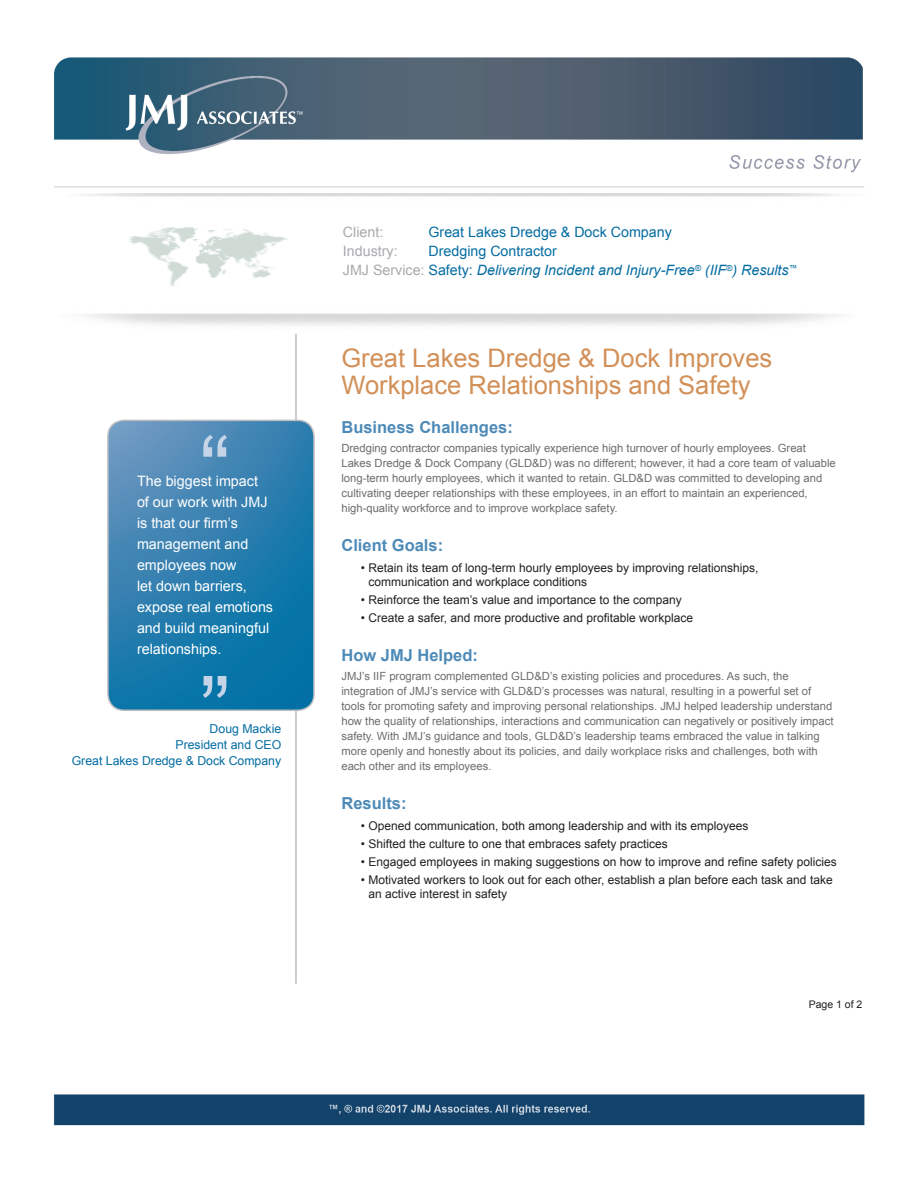
<style>
.page{position:relative;width:918px;height:1188px;background:#fff}
.page>*{position:absolute;margin:0;border:0;box-sizing:border-box;transform-origin:0 0}
.t1{font:93px "Arial";color:#c5d4e7}
.t2{font:25.5px/27px "Arial";color:#d29058}
.t3{font:700 16.5px "Arial";color:#4d8ab7}
.t4{font:14.25px/21px "Arial";color:#fff}
.t5{font:italic 14.25px/19px "Arial";color:#046ca1}
.t6{font:14.25px "Arial";color:#046ca1}
.t7{font:14.25px "Arial";color:#a8a9ad}
.t8{font:12.3px/16.4px "Arial";color:#046ca1;text-align:right}
.t9{font:12px/13.5px "Arial";color:#231f20}
.t10{font:11.25px/15px "Arial";color:#6c6d70}
.t11{font:10.5px "Arial";color:#231f20}
.s1{font-style:normal}
.s2{font-style:normal;color:#a8a9ad}
</style>
<div class="page">
<img style="left:129px;top:227px;width:159px;height:60px">
<hr style="left:295px;top:334px;width:2px;height:650px;background:#bcbdc0">
<svg style="left:107px;top:419px;width:208px;height:291px;background:#2f81b0"></svg>
<img style="left:54px;top:57px;width:810px;height:131px">
<img style="left:53px;top:1094px;width:812px;height:32px">
<h1 class="t1" style="left:200px;top:418px;width:32px">“</h1>
<p class="t4" style="left:137px;top:471px;width:138px">The biggest impact of our work with JMJ is that our firm’s management and employees now<br>let down barriers, expose real emotions and build meaningful relationships.</p>
<h1 class="t1" style="left:200px;top:658px;width:32px">”</h1>
<p class="t8" style="left:72px;top:720px;width:211px">Doug Mackie<br>President and CEO<br>Great Lakes Dredge &amp; Dock Company</p>
<p class="t7" style="left:343px;top:224px;width:42px">Client:</p>
<p class="t6" style="left:429px;top:224px;width:245px">Great Lakes Dredge &amp; Dock Company</p>
<p class="t7" style="left:343px;top:243px;width:56px">Industry:</p>
<p class="t5" style="left:343px;top:242px;width:456px;text-indent:86px"><span class="s1">Dredging Contractor<br></span><span class="s2">JMJ Service:</span> <span class="s1">Safety:</span> Delivering Incident and Injury-Free<sup>®</sup> (IIF<sup>®</sup>) Results<sup>™</sup></p>
<h2 class="t2" style="left:341px;top:344px;width:432px">Great Lakes Dredge &amp; Dock Improves<br>Workplace Relationships and Safety</h2>
<h3 class="t3" style="left:341px;top:418px;width:173px">Business Challenges:</h3>
<p class="t10" style="left:341px;top:441px;width:496px">Dredging contractor companies typically experience high turnover of hourly employees. Great Lakes Dredge &amp; Dock Company (GLD&amp;D) was no different; however, it had a core team of valuable long-term hourly employees, which it wanted to retain. GLD&amp;D was committed to developing and cultivating deeper relationships with these employees, in an effort to maintain an experienced, high-quality workforce and to improve workplace safety.</p>
<h3 class="t3" style="left:341px;top:536px;width:103px">Client Goals:</h3>
<p class="t9" style="left:368px;top:561px;width:392px;text-indent:-8px">• Retain its team of long-term hourly employees by improving relationships, communication and workplace conditions</p>
<p class="t9" style="left:361px;top:593px;width:322px">• Reinforce the team’s value and importance to the company</p>
<p class="t9" style="left:361px;top:611px;width:334px">• Create a safer, and more productive and profitable workplace</p>
<h3 class="t3" style="left:341px;top:646px;width:138px">How JMJ Helped:</h3>
<p class="t10" style="left:341px;top:669px;width:494px">JMJ’s IIF program complemented GLD&amp;D’s existing policies and procedures. As such, the integration of JMJ’s service with GLD&amp;D’s processes was natural, resulting in a powerful set of tools for promoting safety and improving personal relationships. JMJ helped leadership understand how the quality of relationships, interactions and communication can negatively or positively impact safety. With JMJ’s guidance and tools, GLD&amp;D’s leadership teams embraced the value in talking more openly and honestly about its policies, and daily workplace risks and challenges, both with each other and its employees.</p>
<h3 class="t3" style="left:341px;top:794px;width:67px">Results:</h3>
<p class="t9" style="left:361px;top:819px;width:389px">• Opened communication, both among leadership and with its employees</p>
<p class="t9" style="left:361px;top:837px;width:309px">• Shifted the culture to one that embraces safety practices</p>
<p class="t9" style="left:361px;top:855px;width:477px">• Engaged employees in making suggestions on how to improve and refine safety policies</p>
<p class="t9" style="left:368px;top:873px;width:466px;text-indent:-8px">• Motivated workers to look out for each other, establish a plan before each task and take an active interest in safety</p>
<p class="t11" style="left:809px;top:999px;width:55px">Page 1 of 2</p>
</div>
